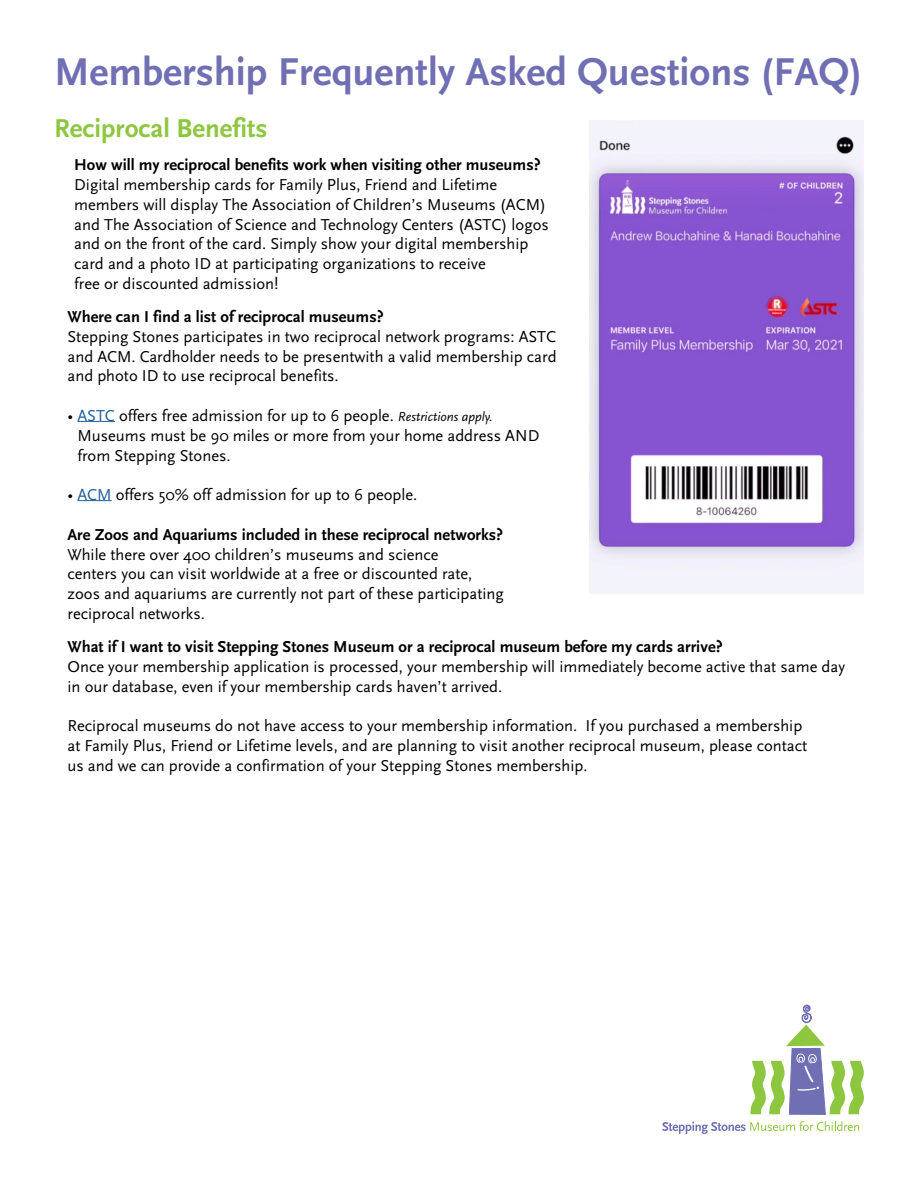
<style>
.page{position:relative;width:918px;height:1188px;background:#fff}
.page>*{position:absolute;margin:0;border:0;box-sizing:border-box;transform-origin:0 0}
.t1{font:700 40.5px "Scala Sans";color:#716fb4}
.t2{font:700 27px "Scala Sans";color:#8dc63f}
.t3{font:16.5px/19.8px "Scala Sans";color:#000}
.t4{font:700 16.5px "Scala Sans";color:#000}
.s1{color:#215e9e}
.s2{font-style:italic;font-size:13.5px}
</style>
<div class="page">
<hr style="left:77px;top:421px;width:38px;height:1px;background:#215e9e">
<hr style="left:77px;top:500px;width:35px;height:1px;background:#215e9e">
<div style="left:586px;top:121px;width:282px;height:473px;background:linear-gradient(to bottom,#fff,#fff)"></div>
<img style="left:590px;top:121px;width:274px;height:473px">
<svg style="left:662px;top:1121px;width:197px;height:13px"></svg>
<svg style="left:750px;top:1005px;width:114px;height:110px"></svg>
<h1 class="t1" style="left:54px;top:50px;width:810px">Membership Frequently Asked Questions (FAQ)</h1>
<h2 class="t2" style="left:54px;top:114px;width:215px">Reciprocal Benefits</h2>
<p class="t4" style="left:74px;top:156px;width:468px">How will my reciprocal benefits work when visiting other museums?</p>
<p class="t3" style="left:74px;top:175px;width:476px">Digital membership cards for Family Plus, Friend and Lifetime members will display The Association of Children’s Museums (ACM) and The Association of Science and Technology Centers (ASTC) logos and on the front of the card. Simply show your digital membership card and a photo ID at participating organizations to receive<br>free or discounted admission!</p>
<p class="t4" style="left:68px;top:308px;width:318px">Where can I find a list of reciprocal museums?</p>
<p class="t3" style="left:68px;top:327px;width:491px;text-align:justify">Stepping Stones participates in two reciprocal network programs: ASTC and ACM. Cardholder needs to be presentwith a valid membership card and photo ID to use reciprocal benefits.</p>
<p class="t3" style="left:77px;top:406px;width:463px;text-indent:-10px">• <span class="s1">ASTC</span> offers free admission for up to 6 people. <span class="s2">Restrictions apply.<br></span>Museums must be 90 miles or more from your home address AND from Stepping Stones.</p>
<p class="t3" style="left:68px;top:485px;width:351px">• <span class="s1">ACM</span> offers 50% off admission for up to 6 people.</p>
<p class="t4" style="left:68px;top:526px;width:437px">Are Zoos and Aquariums included in these reciprocal networks?</p>
<p class="t3" style="left:68px;top:545px;width:438px">While there over 400 children’s museums and science<br>centers you can visit worldwide at a free or discounted rate, zoos and aquariums are currently not part of these participating reciprocal networks.</p>
<p class="t4" style="left:68px;top:638px;width:657px">What if I want to visit Stepping Stones Museum or a reciprocal museum before my cards arrive?</p>
<p class="t3" style="left:68px;top:657px;width:779px">Once your membership application is processed, your membership will immediately become active that same day in our database, even if your membership cards haven’t arrived.</p>
<p class="t3" style="left:68px;top:716px;width:741px">Reciprocal museums do not have access to your membership information. If you purchased a membership at Family Plus, Friend or Lifetime levels, and are planning to visit another reciprocal museum, please contact us and we can provide a confirmation of your Stepping Stones membership.</p>
</div>
